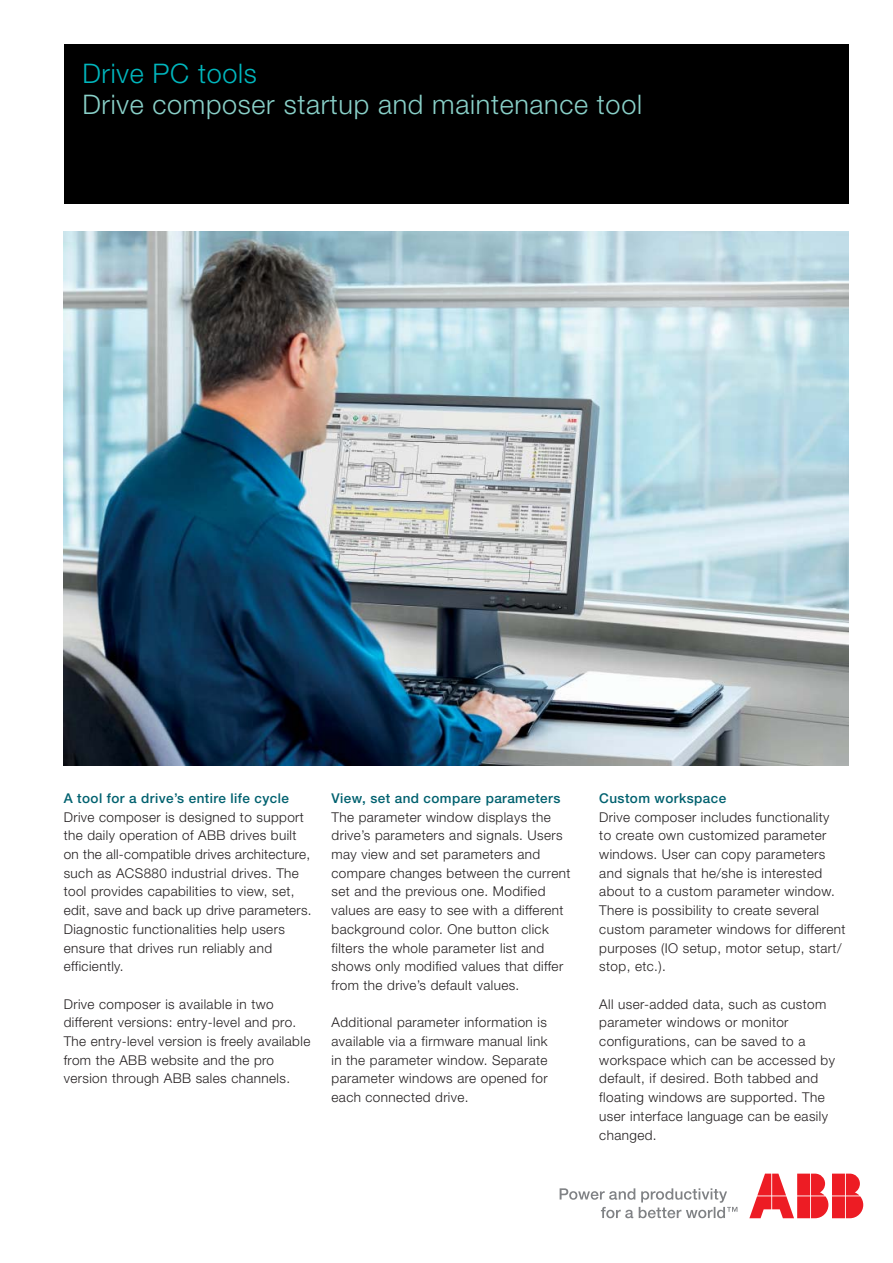
<style>
.page{position:relative;width:893px;height:1263px;background:#fff}
.page>*{position:absolute;margin:0;border:0;box-sizing:border-box;transform-origin:0 0}
.t1{font:300 27px "Helvetica Neue";letter-spacing:.025em;color:#89d0c8}
.t2{font:300 27px "Helvetica Neue";letter-spacing:.025em;color:#00b6bd}
.t3{font:300 13.5px/18.8px "Helvetica Neue";letter-spacing:.03em;color:#231f20}
.t4{font:500 13.5px "Helvetica Neue";letter-spacing:.03em;color:#00616f}
</style>
<div class="page">
<div style="left:64px;top:45px;width:784px;height:159px;background:#000"></div>
<svg style="left:560px;top:1188px;width:177px;height:30px"></svg>
<svg style="left:749px;top:1174px;width:114px;height:44px"></svg>
<img style="left:64px;top:232px;width:784px;height:533px">
<h1 class="t2" style="left:82px;top:63px;width:176px">Drive PC tools</h1>
<h1 class="t1" style="left:82px;top:95px;width:561px">Drive composer startup and maintenance tool</h1>
<p class="t4" style="left:64px;top:793px;width:227px">A tool for a drive’s entire life cycle</p>
<p class="t3" style="left:64px;top:809px;width:249px">Drive composer is designed to support the daily operation of ABB drives built on the all-compatible drives architecture, such as ACS880 industrial drives. The tool provides capabilities to view, set, edit, save and back up drive parameters.<br>Diagnostic functionalities help users ensure that drives run reliably and efficiently.</p>
<p class="t3" style="left:64px;top:996px;width:248px">Drive composer is available in two different versions: entry-level and pro.<br>The entry-level version is freely available from the ABB website and the pro version through ABB sales channels.</p>
<p class="t4" style="left:331px;top:793px;width:230px">View, set and compare parameters</p>
<p class="t3" style="left:331px;top:809px;width:240px">The parameter window displays the drive’s parameters and signals. Users may view and set parameters and compare changes between the current set and the previous one. Modified values are easy to see with a different background color. One button click filters the whole parameter list and shows only modified values that differ from the drive’s default values.</p>
<p class="t3" style="left:331px;top:1014px;width:218px;text-align:justify">Additional parameter information is available via a firmware manual link in the parameter window. Separate parameter windows are opened for each connected drive.</p>
<p class="t4" style="left:599px;top:793px;width:128px">Custom workspace</p>
<p class="t3" style="left:599px;top:809px;width:248px">Drive composer includes functionality<br>to create own customized parameter windows. User can copy parameters and signals that he/she is interested about to a custom parameter window.<br>There is possibility to create several custom parameter windows for different purposes (IO setup, motor setup, start/ stop, etc.).</p>
<p class="t3" style="left:599px;top:996px;width:237px">All user-added data, such as custom parameter windows or monitor configurations, can be saved to a workspace which can be accessed by default, if desired. Both tabbed and floating windows are supported. The user interface language can be easily changed.</p>
</div>
